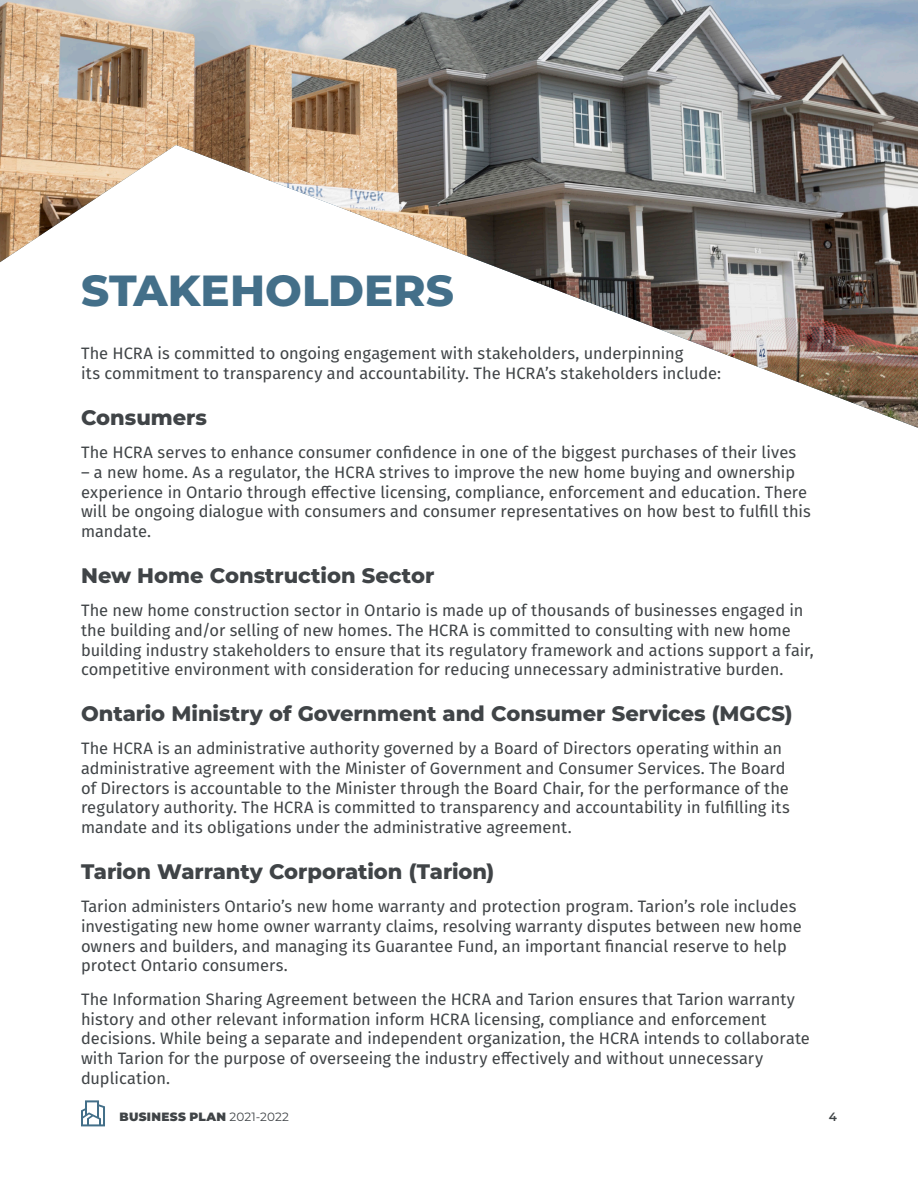
<style>
.page{position:relative;width:918px;height:1188px;background:#fff}
.page>*{position:absolute;margin:0;border:0;box-sizing:border-box;transform-origin:0 0}
.Heading_1{font:800 43.5px "Montserrat";color:#436f89}
.Heading_2{font:800 21px "Montserrat";color:#404447}
.Body{font:16.5px/19.8px "Fira Sans";color:#404447}
.t1{font:900 12px "Montserrat";letter-spacing:.025em;color:#404447}
.t2{font:600 12px "Montserrat";color:#404447}
.s1{font-weight:400}
</style>
<div class="page">
<svg style="left:81px;top:1100px;width:24px;height:26px"></svg>
<img style="left:0;top:0;width:918px;height:428px">
<p class="Heading_1" style="left:81px;top:259px;width:375px">STAKEHOLDERS</p>
<p class="Body" style="left:81px;top:343px;width:642px">The HCRA is committed to ongoing engagement with stakeholders, underpinning<br>its commitment to transparency and accountability. The HCRA’s stakeholders include:</p>
<p class="Heading_2" style="left:81px;top:402px;width:128px">Consumers</p>
<p class="Body" style="left:81px;top:442px;width:717px">The HCRA serves to enhance consumer confidence in one of the biggest purchases of their lives</p>
<p class="Body" style="left:81px;top:462px;width:731px">– a new home. As a regulator, the HCRA strives to improve the new home buying and ownership experience in Ontario through effective licensing, compliance, enforcement and education. There will be ongoing dialogue with consumers and consumer representatives on how best to fulfill this mandate.</p>
<p class="Heading_2" style="left:81px;top:560px;width:355px">New Home Construction Sector</p>
<p class="Body" style="left:81px;top:600px;width:734px">The new home construction sector in Ontario is made up of thousands of businesses engaged in the building and/or selling of new homes. The HCRA is committed to consulting with new home building industry stakeholders to ensure that its regulatory framework and actions support a fair, competitive environment with consideration for reducing unnecessary administrative burden.</p>
<p class="Heading_2" style="left:81px;top:698px;width:713px">Ontario Ministry of Government and Consumer Services (MGCS)</p>
<p class="Body" style="left:81px;top:738px;width:711px">The HCRA is an administrative authority governed by a Board of Directors operating within an administrative agreement with the Minister of Government and Consumer Services. The Board of Directors is accountable to the Minister through the Board Chair, for the performance of the regulatory authority. The HCRA is committed to transparency and accountability in fulfilling its mandate and its obligations under the administrative agreement.</p>
<p class="Heading_2" style="left:81px;top:856px;width:415px">Tarion Warranty Corporation (Tarion)</p>
<p class="Body" style="left:81px;top:896px;width:722px">Tarion administers Ontario’s new home warranty and protection program. Tarion’s role includes investigating new home owner warranty claims, resolving warranty disputes between new home owners and builders, and managing its Guarantee Fund, an important financial reserve to help protect Ontario consumers.</p>
<p class="Body" style="left:81px;top:989px;width:730px">The Information Sharing Agreement between the HCRA and Tarion ensures that Tarion warranty history and other relevant information inform HCRA licensing, compliance and enforcement decisions. While being a separate and independent organization, the HCRA intends to collaborate with Tarion for the purpose of overseeing the industry effectively and without unnecessary duplication.</p>
<p class="t1" style="left:120px;top:1108px;width:171px">BUSINESS PLAN <span class="s1">2021-2022</span></p>
<p class="t2" style="left:829px;top:1108px;width:10px">4</p>
</div>
